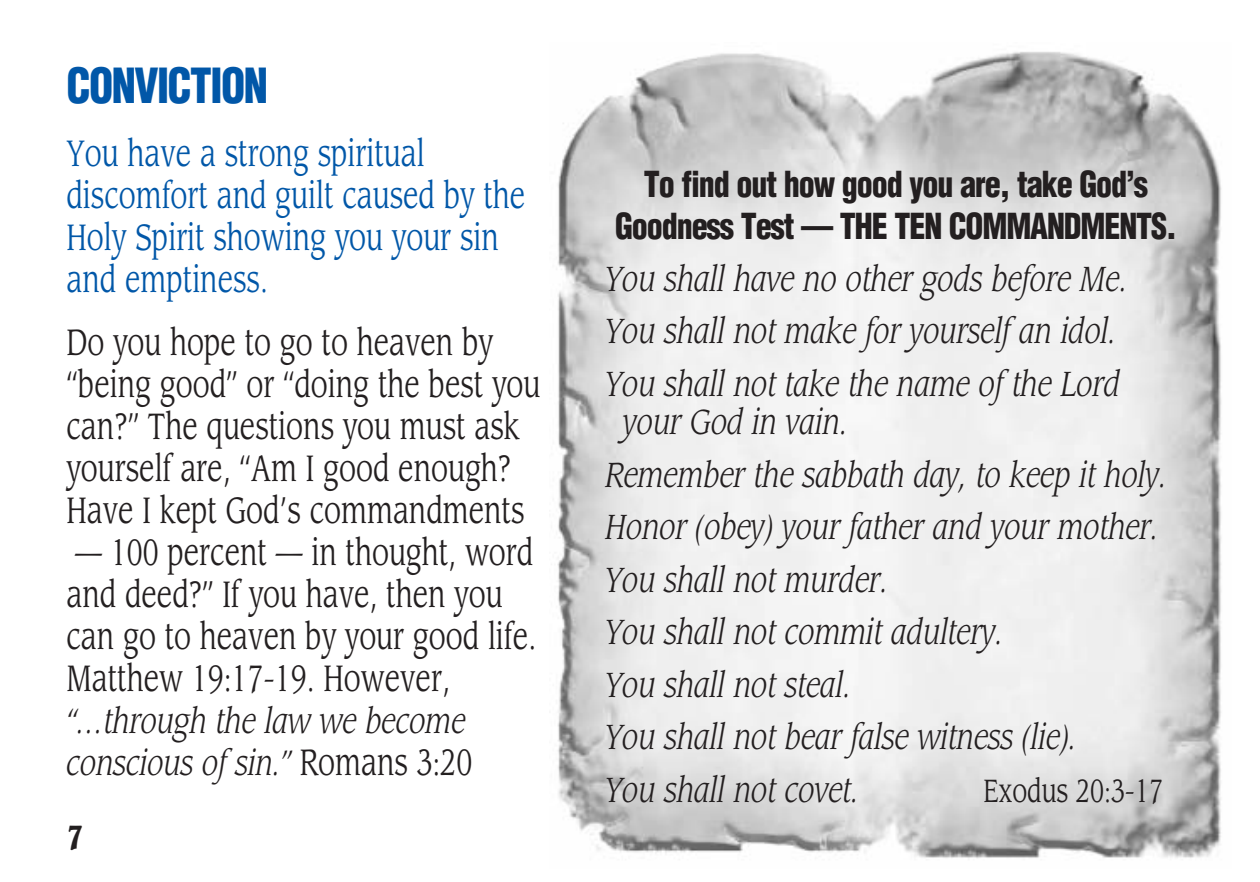
<style>
.page{position:relative;width:1260px;height:882px;background:#fff}
.page>*{position:absolute;margin:0;border:0;box-sizing:border-box;transform-origin:0 0}
.t1{font:300 condensed 47.25px "Helvetica";letter-spacing:-.035em;color:#0157a8;scale:.92 1}
.t2{font:35.7px/42px "Leawood";color:#231f20;scale:.75 1}
.t3{font:35.7px/42px "Leawood";color:#0157a8;scale:.75 1}
.t4{font:300 condensed 35px/42px "Helvetica";letter-spacing:-.035em;color:#231f20;text-align:center;scale:.92 1}
.t5{font:italic 34.3px/52.5px "Leawood";color:#231f20;scale:.8 1}
.t6{font:31.5px "Leawood";color:#231f20;scale:.75 1}
.t7{font:900 31.5px "Leawood";color:#231f20;scale:.75 1}
.s1{font-style:normal;font-size:35.7px}
</style>
<div class="page">
<img style="left:557px;top:52px;width:665px;height:806px">
<h1 class="t1" style="left:66px;top:59px;width:220px">CONVICTION</h1>
<p class="t3" style="left:66px;top:133px;width:613px">You have a strong spiritual discomfort and guilt caused by the<br>Holy Spirit showing you your sin and emptiness.</p>
<p class="t2" style="left:66px;top:322px;width:634px">Do you hope to go to heaven by “being good” or “doing the best you can?” The questions you must ask yourself are, “Am I good enough?<br>Have I kept God’s commandments</p>
<p class="t2" style="left:66px;top:532px;width:628px">– 100 percent – in thought, word and deed?” If you have, then you can go to heaven by your good life.<br>Matthew 19:17-19. However,</p>
<p class="t5" style="left:66px;top:700px;width:509px;line-height:42px">“…through the law we become conscious of sin.” <span class="s1">Romans 3:20</span></p>
<p class="t7" style="left:66px;top:819px;width:25px">7</p>
<p class="t4" style="left:615px;top:164px;width:612px">To find out how good you are, take God’s<br>Goodness Test – THE TEN COMMANDMENTS.</p>
<p class="t5" style="left:606px;top:253px;width:654px">You shall have no other gods before Me.<br>You shall not make for yourself an idol.<br>You shall not take the name of the Lord</p>
<p class="t5" style="left:606px;top:396px;width:704px;text-indent:18px">your God in vain.<br>Remember the sabbath day, to keep it holy.<br>Honor (obey) your father and your mother.<br>You shall not murder.<br>You shall not commit adultery.<br>You shall not steal.<br>You shall not bear false witness (lie).<br>You shall not covet.</p>
<p class="t6" style="left:984px;top:773px;width:241px">Exodus 20:3-17</p>
</div>
